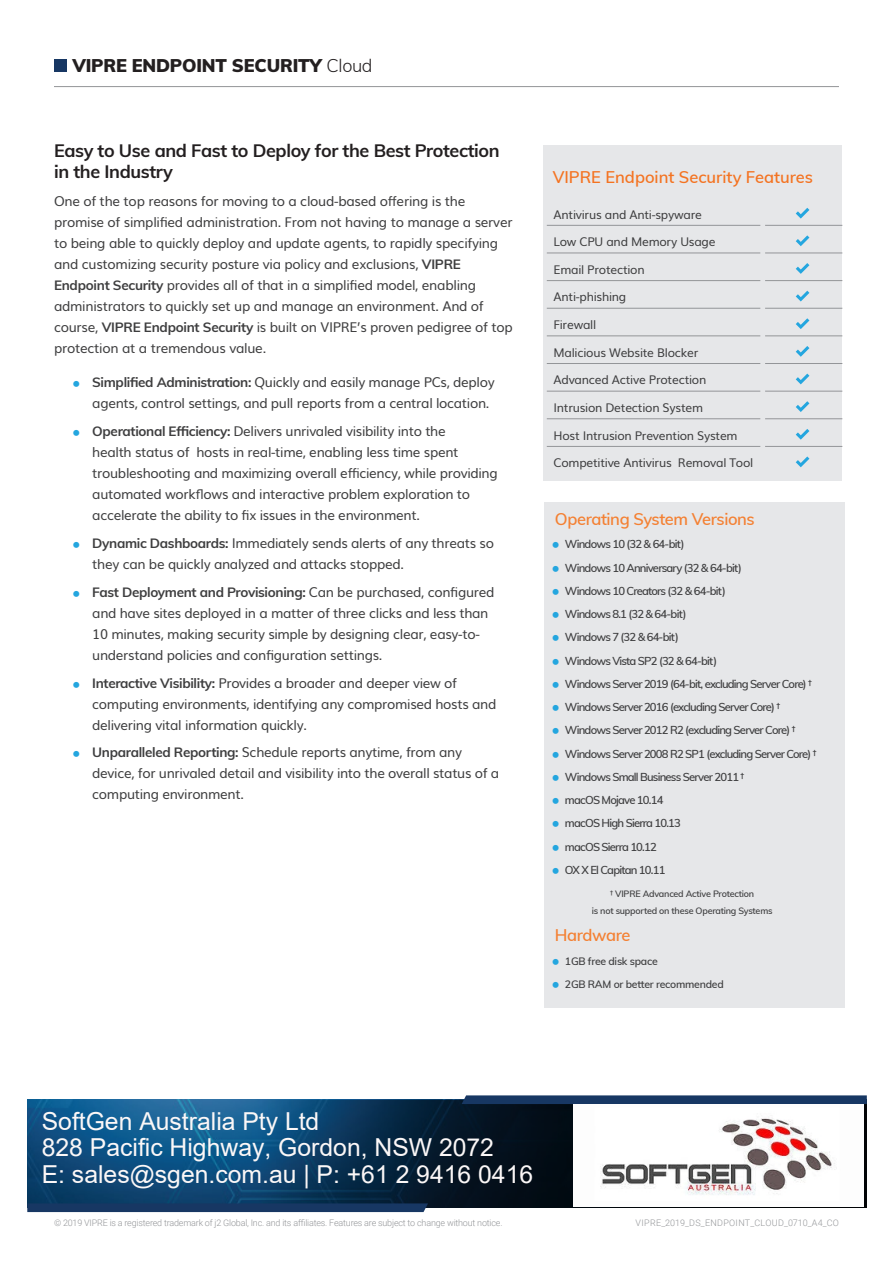
<style>
.page{position:relative;width:893px;height:1263px;background:#fff}
.page>*{position:absolute;margin:0;border:0;box-sizing:border-box;transform-origin:0 0}
.t1{font:24.75px/26.5px "Arial";color:#fbf7f7}
.t2{font:700 18px/21px "Muli";letter-spacing:-.02em;color:#231f20}
.t3{font:900 18px "Muli";letter-spacing:-.01em;color:#231f20}
.Bullet_list_1{font:600 16.5px "Muli";letter-spacing:-.025em;color:#f48032}
.t4{font:600 16.5px "Muli";color:#f47321}
.body_copy{font:13.5px/21px "Muli";letter-spacing:-.025em;color:#3e3e3f}
.table-body{font:12px "Muli";letter-spacing:-.02em;color:#3e3e3f}
.t5{font:600 11.25px "Muli";letter-spacing:-.07em;color:#3e3e3f}
.t6{font:600 10.5px "Muli";letter-spacing:-.025em;color:#3e3e3f}
.t7{font:300 9px "Roboto";letter-spacing:-.02em;color:#939598}
.Bullet_list_1-2{font:600 9px/16.5px "Muli";letter-spacing:-.025em;color:#3e3e3f;text-align:center}
.t8{font:300 9px "Roboto";letter-spacing:.035em;color:#939598}
.s1{font-weight:300}
.s2{font-weight:700}
</style>
<div class="page">
<svg style="left:27px;top:1100px;width:839px;height:107px;background:#0d3a5c"></svg>
<svg style="left:462px;top:1095px;width:405px;height:9px;background:#22406a"></svg>
<div style="left:27px;top:1203px;width:401px;height:9px;background:#173763"></div>
<div style="left:54px;top:59px;width:13px;height:13px;background:#173763"></div>
<hr style="left:54px;top:86px;width:785px;height:1px;background:#939598">
<div style="left:544px;top:145px;width:298px;height:335px;background:#e6e7e9"></div>
<div style="left:544px;top:502px;width:300px;height:505px;background:#e6e7e9"></div>
<hr style="left:547px;top:225px;width:213px;height:1px;background:#939598">
<hr style="left:765px;top:225px;width:77px;height:1px;background:#939598">
<hr style="left:547px;top:253px;width:213px;height:1px;background:#939598">
<hr style="left:765px;top:253px;width:77px;height:1px;background:#939598">
<hr style="left:547px;top:280px;width:213px;height:1px;background:#939598">
<hr style="left:765px;top:280px;width:77px;height:1px;background:#939598">
<hr style="left:547px;top:308px;width:213px;height:1px;background:#939598">
<hr style="left:765px;top:308px;width:77px;height:1px;background:#939598">
<hr style="left:547px;top:336px;width:213px;height:1px;background:#939598">
<hr style="left:765px;top:336px;width:77px;height:1px;background:#939598">
<hr style="left:547px;top:363px;width:213px;height:1px;background:#939598">
<hr style="left:765px;top:363px;width:77px;height:1px;background:#939598">
<hr style="left:547px;top:391px;width:213px;height:1px;background:#939598">
<hr style="left:765px;top:391px;width:77px;height:1px;background:#939598">
<hr style="left:547px;top:418px;width:213px;height:1px;background:#939598">
<hr style="left:765px;top:418px;width:77px;height:1px;background:#939598">
<hr style="left:547px;top:446px;width:213px;height:1px;background:#939598">
<hr style="left:765px;top:446px;width:77px;height:1px;background:#939598">
<svg style="left:796px;top:208px;width:13px;height:11px"></svg>
<svg style="left:796px;top:235px;width:13px;height:11px"></svg>
<svg style="left:796px;top:263px;width:13px;height:11px"></svg>
<svg style="left:796px;top:291px;width:13px;height:10px"></svg>
<svg style="left:796px;top:318px;width:13px;height:11px"></svg>
<svg style="left:796px;top:346px;width:13px;height:11px"></svg>
<svg style="left:796px;top:374px;width:13px;height:10px"></svg>
<svg style="left:796px;top:401px;width:13px;height:11px"></svg>
<svg style="left:796px;top:429px;width:13px;height:11px"></svg>
<svg style="left:796px;top:456px;width:13px;height:11px"></svg>
<img style="left:574px;top:1105px;width:289px;height:101px">
<h2 class="t3" style="left:72px;top:52px;width:302px">VIPRE ENDPOINT SECURITY <span class="s1">Cloud</span></h2>
<p class="t2" style="left:54px;top:139px;width:447px">Easy to Use and Fast to Deploy for the Best Protection in the Industry</p>
<p class="body_copy" style="left:54px;top:189px;width:460px">One of the top reasons for moving to a cloud-based offering is the promise of simplified administration. From not having to manage a server to being able to quickly deploy and update agents, to rapidly specifying and customizing security posture via policy and exclusions, <span class="s2">VIPRE Endpoint Security</span> provides all of that in a simplified model, enabling administrators to quickly set up and manage an environment. And of course, <span class="s2">VIPRE Endpoint Security</span> is built on VIPRE’s proven pedigree of top protection at a tremendous value.</p>
<p class="body_copy" style="left:92px;top:371px;width:404px"><span class="s2">Simplified Administration:</span> Quickly and easily manage PCs, deploy agents, control settings, and pull reports from a central location.</p>
<p class="body_copy" style="left:92px;top:420px;width:407px"><span class="s2">Operational Efficiency:</span> Delivers unrivaled visibility into the<br>health status of hosts in real-time, enabling less time spent troubleshooting and maximizing overall efficiency, while providing automated workflows and interactive problem exploration to accelerate the ability to fix issues in the environment.</p>
<p class="body_copy" style="left:92px;top:531px;width:403px"><span class="s2">Dynamic Dashboards:</span> Immediately sends alerts of any threats so they can be quickly analyzed and attacks stopped.</p>
<p class="body_copy" style="left:92px;top:580px;width:404px"><span class="s2">Fast Deployment and Provisioning:</span> Can be purchased, configured and have sites deployed in a matter of three clicks and less than 10 minutes, making security simple by designing clear, easy-to&shy;understand policies and configuration settings.</p>
<p class="body_copy" style="left:92px;top:671px;width:406px"><span class="s2">Interactive Visibility:</span> Provides a broader and deeper view of computing environments, identifying any compromised hosts and delivering vital information quickly.</p>
<p class="body_copy" style="left:92px;top:741px;width:408px"><span class="s2">Unparalleled Reporting:</span> Schedule reports anytime, from any device, for unrivaled detail and visibility into the overall status of a computing environment.</p>
<p class="t4" style="left:553px;top:165px;width:262px">VIPRE Endpoint Security Features</p>
<p class="table-body" style="left:553px;top:204px;width:150px">Antivirus and Anti-spyware</p>
<p class="table-body" style="left:553px;top:232px;width:164px">Low CPU and Memory Usage</p>
<p class="table-body" style="left:553px;top:260px;width:93px">Email Protection</p>
<p class="table-body" style="left:553px;top:287px;width:74px">Anti-phishing</p>
<p class="table-body" style="left:553px;top:315px;width:44px">Firewall</p>
<p class="table-body" style="left:553px;top:343px;width:146px">Malicious Website Blocker</p>
<p class="table-body" style="left:553px;top:370px;width:154px">Advanced Active Protection</p>
<p class="table-body" style="left:553px;top:398px;width:151px">Intrusion Detection System</p>
<p class="table-body" style="left:553px;top:425px;width:186px">Host Intrusion Prevention System</p>
<p class="table-body" style="left:553px;top:453px;width:201px">Competitive Antivirus Removal Tool</p>
<p class="Bullet_list_1" style="left:555px;top:507px;width:201px">Operating System Versions</p>
<p class="t5" style="left:565px;top:536px;width:121px">Windows 10 (32 &amp; 64-bit)</p>
<p class="t5" style="left:565px;top:559px;width:179px">Windows 10 Anniversary (32 &amp; 64-bit)</p>
<p class="t5" style="left:565px;top:583px;width:162px">Windows 10 Creators (32 &amp; 64-bit)</p>
<p class="t5" style="left:565px;top:606px;width:123px">Windows 8.1 (32 &amp; 64-bit)</p>
<p class="t5" style="left:565px;top:629px;width:115px">Windows 7 (32 &amp; 64-bit)</p>
<p class="t5" style="left:565px;top:652px;width:154px">Windows Vista SP2 (32 &amp; 64-bit)</p>
<p class="t5" style="left:565px;top:676px;width:248px">Windows Server 2019 (64-bit, excluding Server Core) †</p>
<p class="t5" style="left:565px;top:699px;width:217px">Windows Server 2016 (excluding Server Core) †</p>
<p class="t5" style="left:565px;top:722px;width:232px">Windows Server 2012 R2 (excluding Server Core) †</p>
<p class="t5" style="left:565px;top:745px;width:253px">Windows Server 2008 R2 SP1 (excluding Server Core) †</p>
<p class="t5" style="left:565px;top:769px;width:181px">Windows Small Business Server 2011 †</p>
<p class="t5" style="left:565px;top:792px;width:100px">macOS Mojave 10.14</p>
<p class="t5" style="left:565px;top:815px;width:117px">macOS High Sierra 10.13</p>
<p class="t5" style="left:565px;top:838px;width:93px">macOS Sierra 10.12</p>
<p class="t5" style="left:565px;top:862px;width:102px">OX X El Capitan 10.11</p>
<p class="Bullet_list_1-2" style="left:592px;top:885px;width:182px">† VIPRE Advanced Active Protection<br>is not supported on these Operating Systems</p>
<p class="Bullet_list_1" style="left:555px;top:923px;width:77px">Hardware</p>
<p class="t6" style="left:565px;top:953px;width:94px">1GB free disk space</p>
<p class="t6" style="left:565px;top:976px;width:160px">2GB RAM or better recommended</p>
<h1 class="t1" style="left:42px;top:1108px;width:493px">SoftGen Australia Pty Ltd<br>828 Pacific Highway, Gordon, NSW 2072<br>E: sales@sgen.com.au | P: +61 2 9416 0416</h1>
<p class="t7" style="left:54px;top:1217px;width:450px">© 2019 VIPRE is a registered trademark of j2 Global, Inc. and its affiliates. Features are subject to change without notice.</p>
<p class="t8" style="left:636px;top:1217px;width:205px">VIPRE_2019_DS_ENDPOINT_CLOUD_0710_A4_CO</p>
</div>
